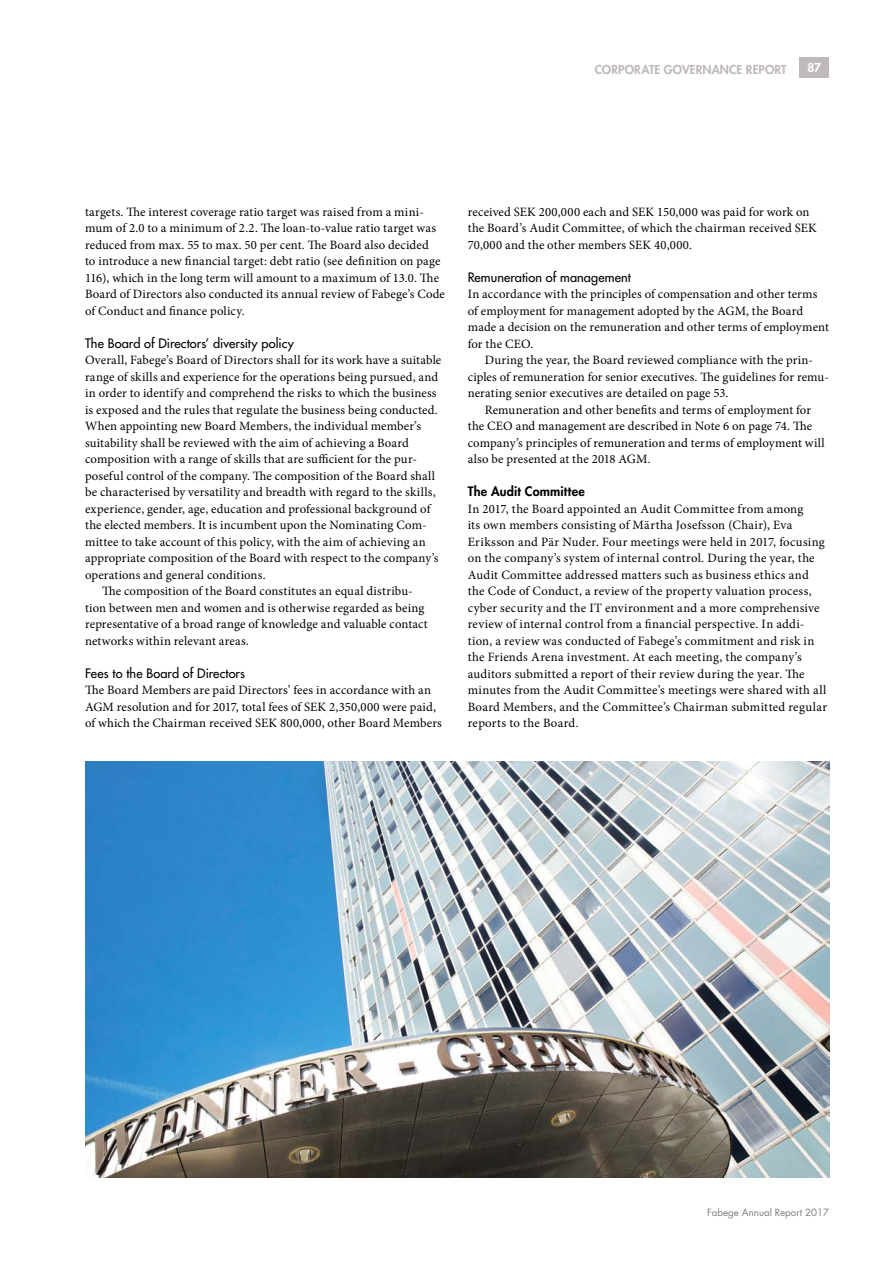
<style>
.page{position:relative;width:893px;height:1263px;background:#fff}
.page>*{position:absolute;margin:0;border:0;box-sizing:border-box;transform-origin:0 0}
.Brödtext{font:12.75px/16.5px "Minion Pro";letter-spacing:.015em;color:#000}
.Brödtext_indrag{font:12.75px/16.5px "Minion Pro";letter-spacing:.01em;color:#000}
.Mellanrubrik2{font:500 12.75px "Futura Std";letter-spacing:.01em;color:#000}
.Mellanrubrik1{font:800 12.75px "Futura Std";letter-spacing:.015em;color:#000}
.t1{font:800 12px "Futura Std";letter-spacing:.01em;color:#bfbab9}
.t2{font:800 12px "Futura Std";color:#fff}
.t3{font:9.75px "Futura Std";color:#7d7b7b}
</style>
<div class="page">
<div style="left:799px;top:57px;width:30px;height:20px;background:#bfbab9"></div>
<img style="left:85px;top:761px;width:744px;height:417px">
<p class="t1" style="left:595px;top:62px;width:193px">CORPORATE GOVERNANCE REPORT</p>
<p class="t2" style="left:807px;top:60px;width:15px">87</p>
<p class="Brödtext_indrag" style="left:85px;top:203px;width:361px">targets. The interest coverage ratio target was raised from a mini&shy;mum of 2.0 to a minimum of 2.2. The loan-to-value ratio target was reduced from max. 55 to max. 50 per cent. The Board also decided<br>to introduce a new financial target: debt ratio (see definition on page 116), which in the long term will amount to a maximum of 13.0. The Board of Directors also conducted its annual review of Fabege’s Code of Conduct and finance policy.</p>
<p class="Mellanrubrik2" style="left:85px;top:335px;width:210px">The Board of Directors’ diversity policy</p>
<p class="Brödtext" style="left:85px;top:352px;width:358px">Overall, Fabege’s Board of Directors shall for its work have a suitable range of skills and experience for the operations being pursued, and in order to identify and comprehend the risks to which the business is exposed and the rules that regulate the business being conducted.<br>When appointing new Board Members, the individual member’s suitability shall be reviewed with the aim of achieving a Board composition with a range of skills that are sufficient for the pur&shy;poseful control of the company. The composition of the Board shall be characterised by versatility and breadth with regard to the skills, experience, gender, age, education and professional background of the elected members. It is incumbent upon the Nominating Com&shy;mittee to take account of this policy, with the aim of achieving an appropriate composition of the Board with respect to the company’s operations and general conditions.</p>
<p class="Brödtext_indrag" style="left:85px;top:583px;width:344px;text-indent:17px">The composition of the Board constitutes an equal distribu&shy;tion between men and women and is otherwise regarded as being representative of a broad range of knowledge and valuable contact networks within relevant areas.</p>
<p class="Mellanrubrik2" style="left:85px;top:665px;width:161px">Fees to the Board of Directors</p>
<p class="Brödtext" style="left:85px;top:682px;width:358px">The Board Members are paid Directors’ fees in accordance with an<br>AGM resolution and for 2017, total fees of SEK 2,350,000 were paid, of which the Chairman received SEK 800,000, other Board Members</p>
<p class="Brödtext" style="left:468px;top:203px;width:350px">received SEK 200,000 each and SEK 150,000 was paid for work on the Board’s Audit Committee, of which the chairman received SEK<br>70,000 and the other members SEK 40,000.</p>
<p class="Mellanrubrik2" style="left:468px;top:269px;width:165px">Remuneration of management</p>
<p class="Brödtext" style="left:468px;top:286px;width:363px">In accordance with the principles of compensation and other terms of employment for management adopted by the AGM, the Board made a decision on the remuneration and other terms of employment for the CEO.</p>
<p class="Brödtext_indrag" style="left:468px;top:352px;width:363px;text-indent:17px">During the year, the Board reviewed compliance with the prin&shy;ciples of remuneration for senior executives. The guidelines for remu&shy;nerating senior executives are detailed on page 53.</p>
<p class="Brödtext_indrag" style="left:468px;top:401px;width:358px;text-indent:17px">Remuneration and other benefits and terms of employment for the CEO and management are described in Note 6 on page 74. The company’s principles of remuneration and terms of employment will also be presented at the 2018 AGM.</p>
<p class="Mellanrubrik1" style="left:468px;top:483px;width:119px">The Audit Committee</p>
<p class="Brödtext" style="left:468px;top:500px;width:361px">In 2017, the Board appointed an Audit Committee from among<br>its own members consisting of Märtha Josefsson (Chair), Eva Eriksson and Pär Nuder. Four meetings were held in 2017, focusing on the company’s system of internal control. During the year, the Audit Committee addressed matters such as business ethics and the Code of Conduct, a review of the property valuation process, cyber security and the IT environment and a more comprehensive review of internal control from a financial perspective. In addi&shy;tion, a review was conducted of Fabege’s commitment and risk in the Friends Arena investment. At each meeting, the company’s auditors submitted a report of their review during the year. The minutes from the Audit Committee’s meetings were shared with all Board Members, and the Committee’s Chairman submitted regular reports to the Board.</p>
<p class="t3" style="left:707px;top:1206px;width:123px">Fabege Annual Report 2017</p>
</div>
